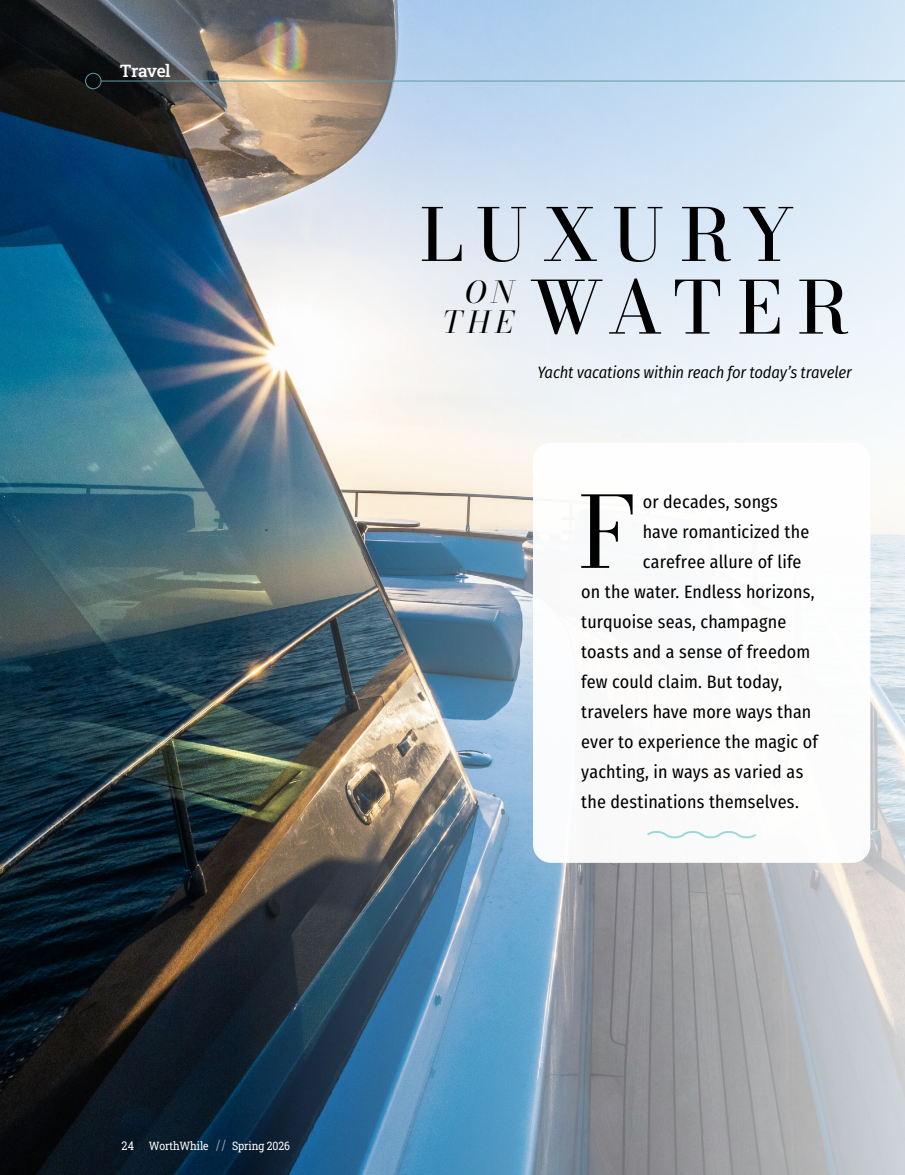
<style>
.page{position:relative;width:905px;height:1175px;background:#fff}
.page>*{position:absolute;margin:0;border:0;box-sizing:border-box;transform-origin:0 0}
.t1{font:97.95px "Bodoni Moda";color:#000}
.t2{font:72px/72.6px "Bodoni Moda";letter-spacing:.185em;color:#000}
.t3{font:italic 30px/30px "Bodoni Moda";color:#000;text-align:right}
.t4{font:18px "Fira Sans Condensed";letter-spacing:.005em;color:#000}
.t5{font:17.25px "Roboto Slab";letter-spacing:-.03em;color:#fff}
.t6{font:italic 16.5px "Fira Sans Condensed";letter-spacing:-.01em;color:#000}
.t7{font:11.7px "Roboto Slab";letter-spacing:-.01em;color:#fff;scale:.9 1}
.s1{font-size:12px}
.s2{font-size:14.55px;color:#a7a9ac}
</style>
<div class="page">
<img style="left:0;top:0;width:904px;height:1174px">
<div style="left:533px;top:442px;width:337px;height:420px;background:#fff;border-radius:18px"></div>
<svg style="left:647px;top:831px;width:110px;height:8px"></svg>
<hr style="left:101px;top:81px;width:803px;height:1px;background:#609ca2">
<div style="left:85px;top:73px;width:16px;height:16px;border:1px solid #609ca2;border-radius:50%"></div>
<p class="t5" style="left:120px;top:59px;width:52px">Travel</p>
<h2 class="t2" style="left:529px;top:198px;width:322px;text-indent:-109px">LUXURY<br>WATER</h2>
<h3 class="t3" style="left:442px;top:277px;width:72px">ON<br>THE</h3>
<p class="t6" style="left:537px;top:360px;width:316px">Yacht vacations within reach for today’s traveler</p>
<h1 class="t1" style="left:578px;top:465px;width:60px">F</h1>
<p class="t4" style="left:642px;top:488px;width:136px">or decades, songs</p>
<p class="t4" style="left:642px;top:518px;width:168px">have romanticized the</p>
<p class="t4" style="left:642px;top:548px;width:160px">carefree allure of life</p>
<p class="t4" style="left:581px;top:578px;width:235px">on the water. Endless horizons,</p>
<p class="t4" style="left:581px;top:608px;width:206px">turquoise seas, champagne</p>
<p class="t4" style="left:581px;top:638px;width:230px">toasts and a sense of freedom</p>
<p class="t4" style="left:581px;top:668px;width:203px">few could claim. But today,</p>
<p class="t4" style="left:581px;top:698px;width:231px">travelers have more ways than</p>
<p class="t4" style="left:581px;top:728px;width:238px">ever to experience the magic of</p>
<p class="t4" style="left:581px;top:758px;width:223px">yachting, in ways as varied as</p>
<p class="t4" style="left:581px;top:788px;width:219px">the destinations themselves.</p>
<p class="t7" style="left:122px;top:1137px;width:188px"><span class="s1">24</span> WorthWhile <span class="s2">/ /</span> Spring 2026</p>
</div>
